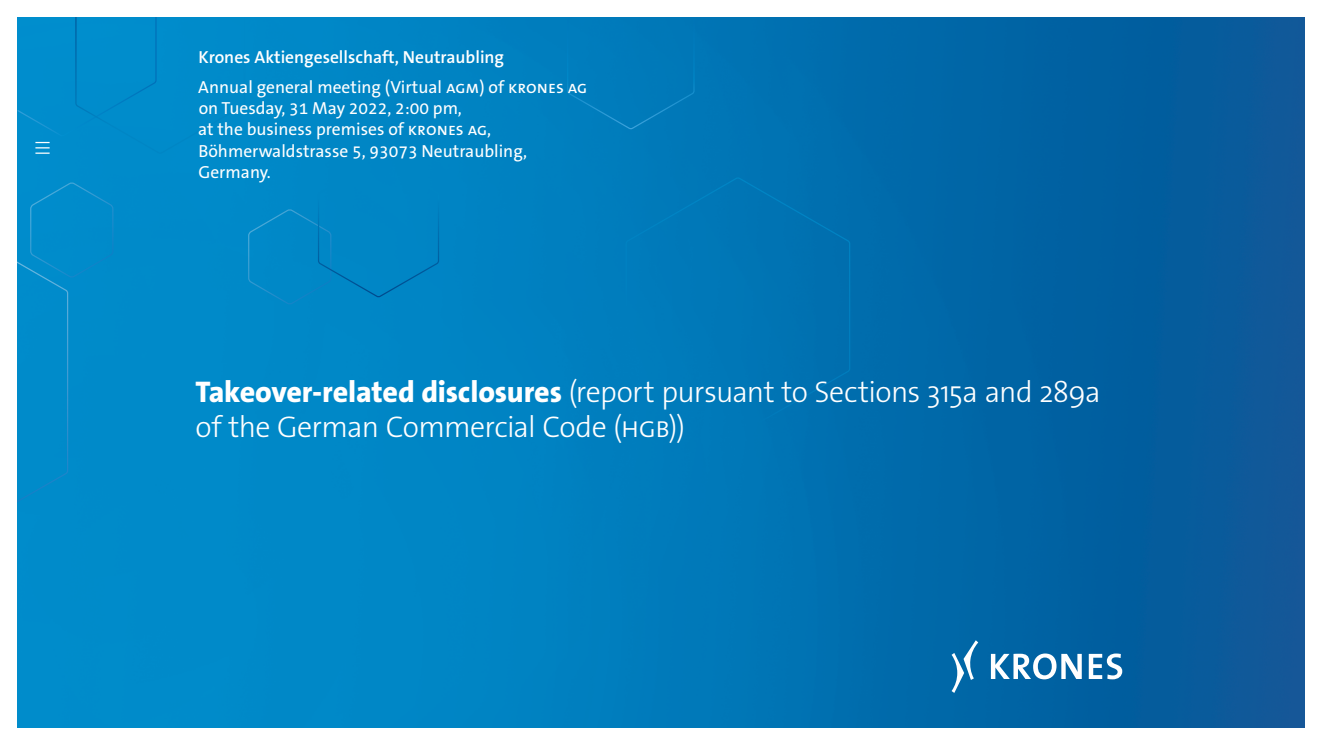
<style>
.page{position:relative;width:1322px;height:745px;background:#fff}
.page>*{position:absolute;margin:0;border:0;box-sizing:border-box;transform-origin:0 0}
.t1{font:30px/35.4px "The Sans LP3 Lig";letter-spacing:-.025em;color:#fff}
.t2{font:17.5px/21.2px "The Sans LP5 Plain";color:#fff}
.t3{font:17.5px "The Sans LP6 Se Bld";color:#fff}
.s1{font-family:"The Sans LP8 Ex Bld"}
</style>
<div class="page">
<img style="left:18px;top:18px;width:1286px;height:708px">
<svg style="left:991px;top:653px;width:90px;height:26px"></svg>
<svg style="left:1088px;top:653px;width:34px;height:26px"></svg>
<svg style="left:951px;top:640px;width:27px;height:52px"></svg>
<div style="left:625px;top:176px;width:226px;height:260px;background:#0077b7"></div>
<div style="left:566px;top:18px;width:129px;height:112px;background:#007abb"></div>
<div style="left:18px;top:18px;width:422px;height:546px;background:#008ac9"></div>
<p class="t3" style="left:198px;top:45px;width:307px">Krones Aktiengesellschaft, Neutraubling</p>
<p class="t2" style="left:198px;top:76px;width:391px">Annual general meeting (Virtual AGM) of KRONES AG on Tuesday, 31 May 2022, 2:00 pm,<br>at the business premises of KRONES AG, Böhmerwaldstrasse 5, 93073 Neutraubling, Germany.</p>
<h1 class="t1" style="left:195px;top:374px;width:907px"><span class="s1">Takeover-related disclosures</span> (report pursuant to Sections 315a and 289a of the German Commercial Code (HGB))</h1>
</div>
